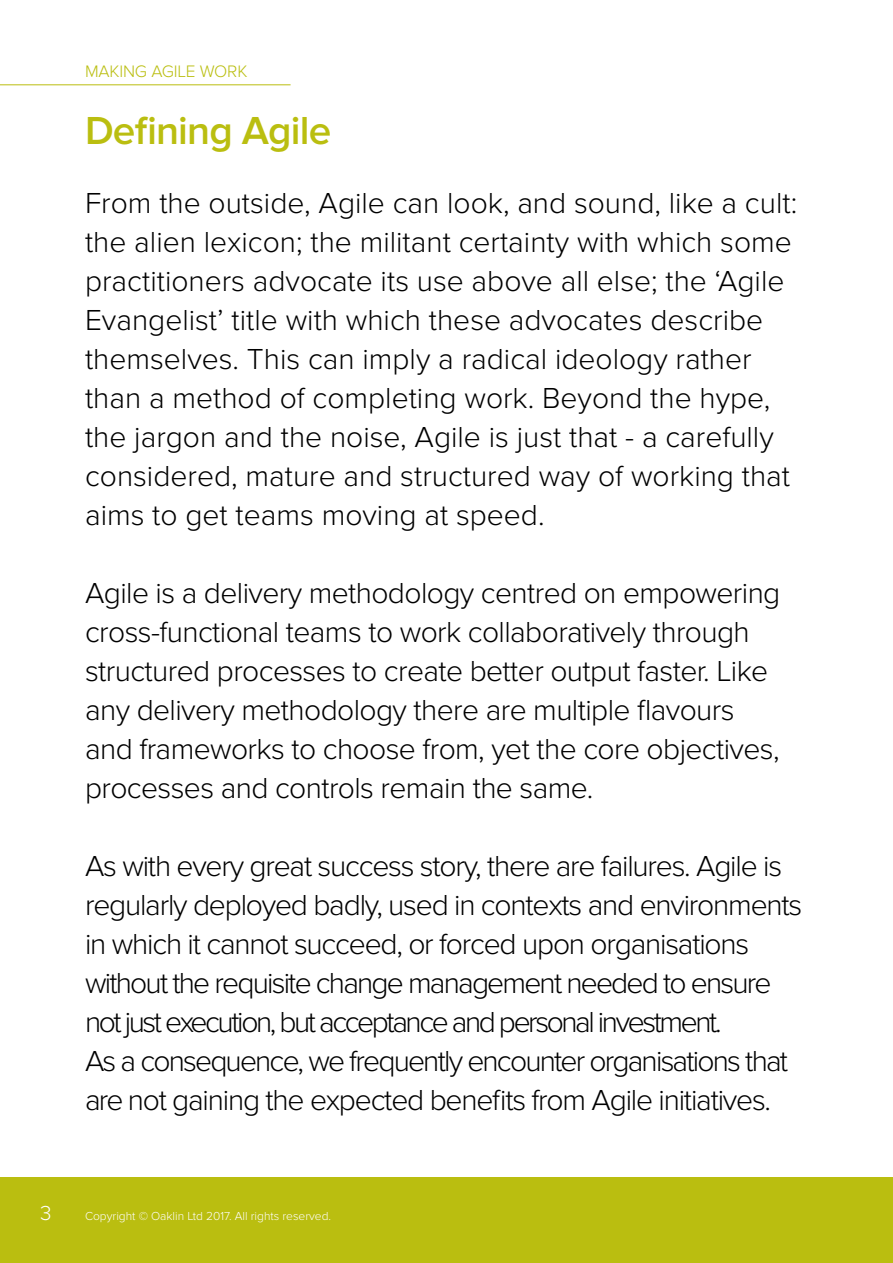
<style>
.page{position:relative;width:893px;height:1263px;background:#fff}
.page>*{position:absolute;margin:0;border:0;box-sizing:border-box;transform-origin:0 0}
.t1{font:600 40.5px "Proxima Nova";letter-spacing:-.02em;color:#babe10}
.t2{font:300 30px/39px "Proxima Nova";color:#000}
.t3{font:300 30px/39px "Proxima Nova";letter-spacing:-.04em;color:#000}
.t4{font:300 30px/39px "Proxima Nova";letter-spacing:-.02em;color:#000}
.t5{font:300 21px "Proxima Nova";color:#fff}
.t6{font:300 17.25px "Proxima Nova";letter-spacing:-.01em;color:#babe10}
.t7{font:300 12px "Proxima Nova";color:#fff}
</style>
<div class="page">
<div style="left:0;top:1178px;width:893px;height:85px;background:#babe10"></div>
<hr style="left:0;top:85px;width:291px;height:1px;background:#babe10">
<p class="t6" style="left:85px;top:62px;width:164px">MAKING AGILE WORK</p>
<h1 class="t1" style="left:85px;top:107px;width:248px">Defining Agile</h1>
<p class="t2" style="left:85px;top:184px;width:714px">From the outside, Agile can look, and sound, like a cult: the alien lexicon; the militant certainty with which some practitioners advocate its use above all else; the ‘Agile Evangelist’ title with which these advocates describe themselves. This can imply a radical ideology rather than a method of completing work. Beyond the hype, the jargon and the noise, Agile is just that - a carefully considered, mature and structured way of working that aims to get teams moving at speed.</p>
<p class="t4" style="left:85px;top:574px;width:697px">Agile is a delivery methodology centred on empowering cross-functional teams to work collaboratively through structured processes to create better output faster. Like any delivery methodology there are multiple flavours and frameworks to choose from, yet the core objectives, processes and controls remain the same.</p>
<p class="t3" style="left:85px;top:847px;width:719px">As with every great success story, there are failures. Agile is regularly deployed badly, used in contexts and environments in which it cannot succeed, or forced upon organisations without the requisite change management needed to ensure not just execution, but acceptance and personal investment.<br>As a consequence, we frequently encounter organisations that are not gaining the expected benefits from Agile initiatives.</p>
<p class="t5" style="left:40px;top:1201px;width:13px">3</p>
<p class="t7" style="left:224px;top:1209px;width:111px">6. A l rights reserved.</p>
<p class="t7" style="left:85px;top:1209px;width:248px">Copyright © Oaklin Ltd 2017. All rights reserved.</p>
</div>
